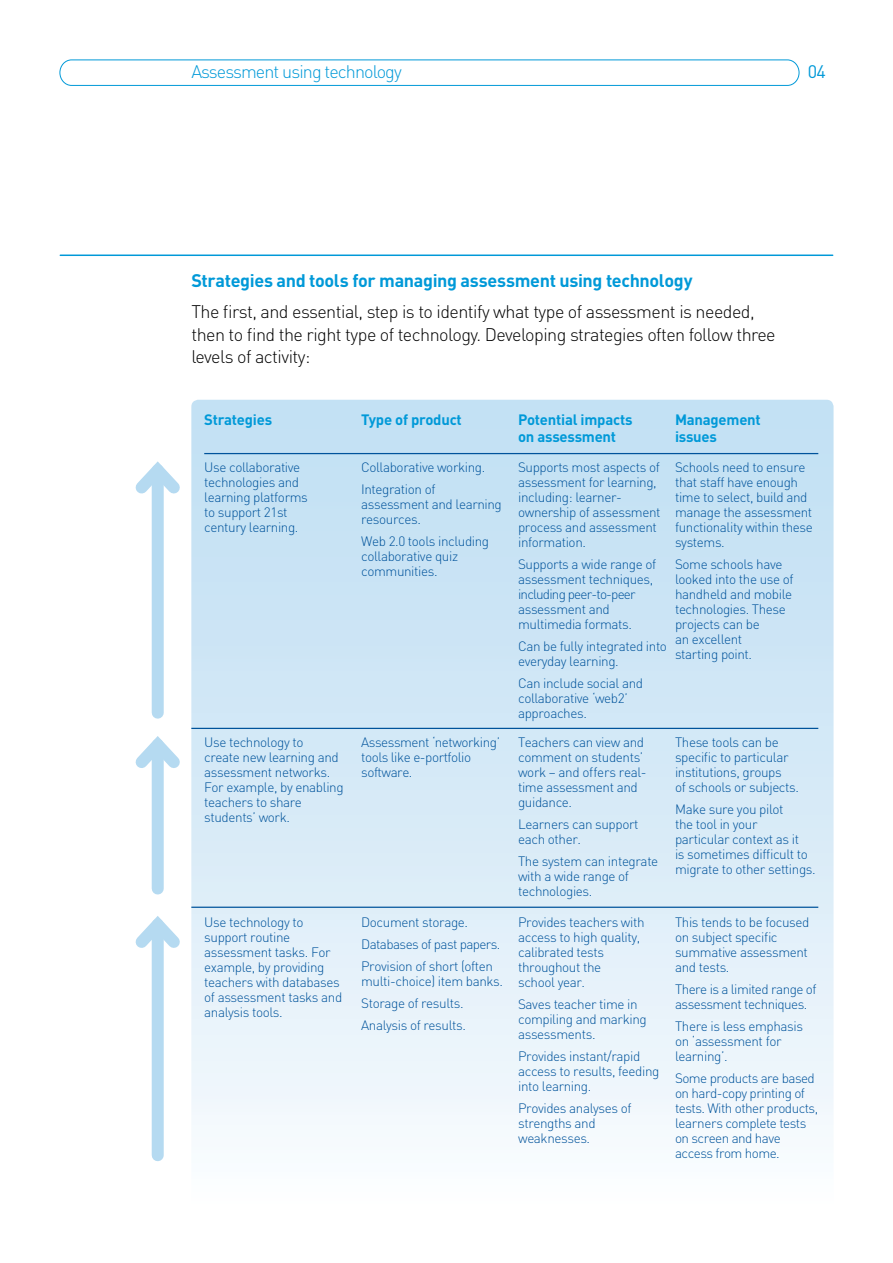
<style>
.page{position:relative;width:893px;height:1263px;background:#fff}
.page>*{position:absolute;margin:0;border:0;box-sizing:border-box;transform-origin:0 0}
.t1{font:300 18px/22.5px "DIN";letter-spacing:-.03em;color:#000}
.t2{font:700 18px "DIN";letter-spacing:-.02em;color:#0099d8}
.t3{font:300 18px "DIN";letter-spacing:-.05em;color:#0099d8}
.t4{font:18px "DIN";color:#0099d8}
.t5{font:700 14.85px/16.8px "DIN";letter-spacing:-.015em;color:#0099d8}
.t6{font:300 13.5px/15px "DIN";letter-spacing:-.03em;color:#00539b}
</style>
<div class="page">
<div style="left:60px;top:60px;width:739px;height:26px;border:1px solid #0099d8;border-radius:12px"></div>
<hr style="left:60px;top:254px;width:773px;height:2px;background:#0099d8">
<svg style="left:191px;top:400px;width:642px;height:725px;background:#d6eaf7"></svg>
<hr style="left:204px;top:453px;width:614px;height:1px;background:#00539b">
<hr style="left:191px;top:728px;width:627px;height:1px;background:#00539b">
<hr style="left:191px;top:907px;width:627px;height:1px;background:#00539b">
<div style="left:152px;top:470px;width:12px;height:243px;background:#b5daf1"></div>
<svg style="left:135px;top:461px;width:45px;height:43px"></svg>
<div style="left:152px;top:745px;width:12px;height:143px;background:#b5daf1"></div>
<svg style="left:135px;top:736px;width:45px;height:43px"></svg>
<div style="left:152px;top:925px;width:12px;height:230px;background:#b5daf1"></div>
<svg style="left:135px;top:916px;width:45px;height:43px"></svg>
<p class="t3" style="left:191px;top:61px;width:212px">Assessment using technology</p>
<p class="t4" style="left:808px;top:61px;width:19px">04</p>
<h3 class="t2" style="left:191px;top:269px;width:503px">Strategies and tools for managing assessment using technology</h3>
<p class="t1" style="left:191px;top:300px;width:586px">The first, and essential, step is to identify what type of assessment is needed, then to find the right type of technology. Developing strategies often follow three levels of activity:</p>
<p class="t5" style="left:204px;top:411px;width:69px">Strategies</p>
<p class="t5" style="left:361px;top:411px;width:102px">Type of product</p>
<p class="t5" style="left:518px;top:411px;width:116px">Potential impacts on assessment</p>
<p class="t5" style="left:675px;top:411px;width:87px">Management issues</p>
<p class="t6" style="left:204px;top:459px;width:105px">Use collaborative technologies and learning platforms to support 21st century learning.</p>
<p class="t6" style="left:361px;top:455px;width:126px;line-height:22px">Collaborative working.<br>Integration of</p>
<p class="t6" style="left:675px;top:459px;width:139px">Schools need to ensure that staff have enough time to select, build and manage the assessment functionality within these systems.</p>
<p class="t6" style="left:675px;top:556px;width:120px">Some schools have looked into the use of handheld and mobile technologies. These projects can be<br>an excellent<br>starting point.</p>
<p class="t6" style="left:518px;top:459px;width:144px">Supports most aspects of assessment for learning, including: learner&shy;ownership of assessment process and assessment information.</p>
<p class="t6" style="left:518px;top:556px;width:140px">Supports a wide range of assessment techniques, including peer-to-peer assessment and multimedia formats.</p>
<p class="t6" style="left:518px;top:638px;width:150px">Can be fully integrated into everyday learning.</p>
<p class="t6" style="left:518px;top:675px;width:127px">Can include social and collaborative ‘web2’ approaches.</p>
<p class="t6" style="left:361px;top:496px;width:142px">assessment and learning resources.</p>
<p class="t6" style="left:361px;top:533px;width:130px">Web 2.0 tools including collaborative quiz communities.</p>
<p class="t6" style="left:204px;top:734px;width:141px">Use technology to<br>create new learning and assessment networks.<br>For example, by enabling teachers to share students’ work.</p>
<p class="t6" style="left:361px;top:734px;width:140px">Assessment ‘networking’ tools like e-portfolio software.</p>
<p class="t6" style="left:518px;top:734px;width:130px">Teachers can view and comment on students’ work – and offers real&shy;time assessment and guidance.</p>
<p class="t6" style="left:518px;top:816px;width:122px">Learners can support each other.</p>
<p class="t6" style="left:518px;top:853px;width:142px">The system can integrate with a wide range of technologies.</p>
<p class="t6" style="left:204px;top:914px;width:140px">Use technology to support routine assessment tasks. For example, by providing teachers with databases of assessment tasks and analysis tools.</p>
<p class="t6" style="left:361px;top:910px;width:141px;line-height:22px">Document storage.<br>Databases of past papers.<br>Provision of short (often</p>
<p class="t6" style="left:361px;top:970px;width:143px;line-height:22px">multi-choice) item banks.<br>Storage of results.<br>Analysis of results.</p>
<p class="t6" style="left:518px;top:914px;width:128px">Provides teachers with access to high quality, calibrated tests throughout the<br>school year.</p>
<p class="t6" style="left:518px;top:996px;width:130px">Saves teacher time in compiling and marking assessments.</p>
<p class="t6" style="left:518px;top:1048px;width:143px">Provides instant/rapid access to results, feeding into learning.</p>
<p class="t6" style="left:518px;top:1100px;width:115px">Provides analyses of strengths and weaknesses.</p>
<p class="t6" style="left:675px;top:734px;width:126px">These tools can be specific to particular institutions, groups<br>of schools or subjects.</p>
<p class="t6" style="left:675px;top:801px;width:142px">Make sure you pilot<br>the tool in your<br>particular context as it<br>is sometimes difficult to migrate to other settings.</p>
<p class="t6" style="left:675px;top:914px;width:136px">This tends to be focused on subject specific summative assessment and tests.</p>
<p class="t6" style="left:675px;top:981px;width:143px">There is a limited range of assessment techniques.</p>
<p class="t6" style="left:675px;top:1018px;width:130px">There is less emphasis on ‘assessment for learning’.</p>
<p class="t6" style="left:675px;top:1070px;width:145px">Some products are based on hard-copy printing of tests. With other products, learners complete tests on screen and have access from home.</p>
</div>
